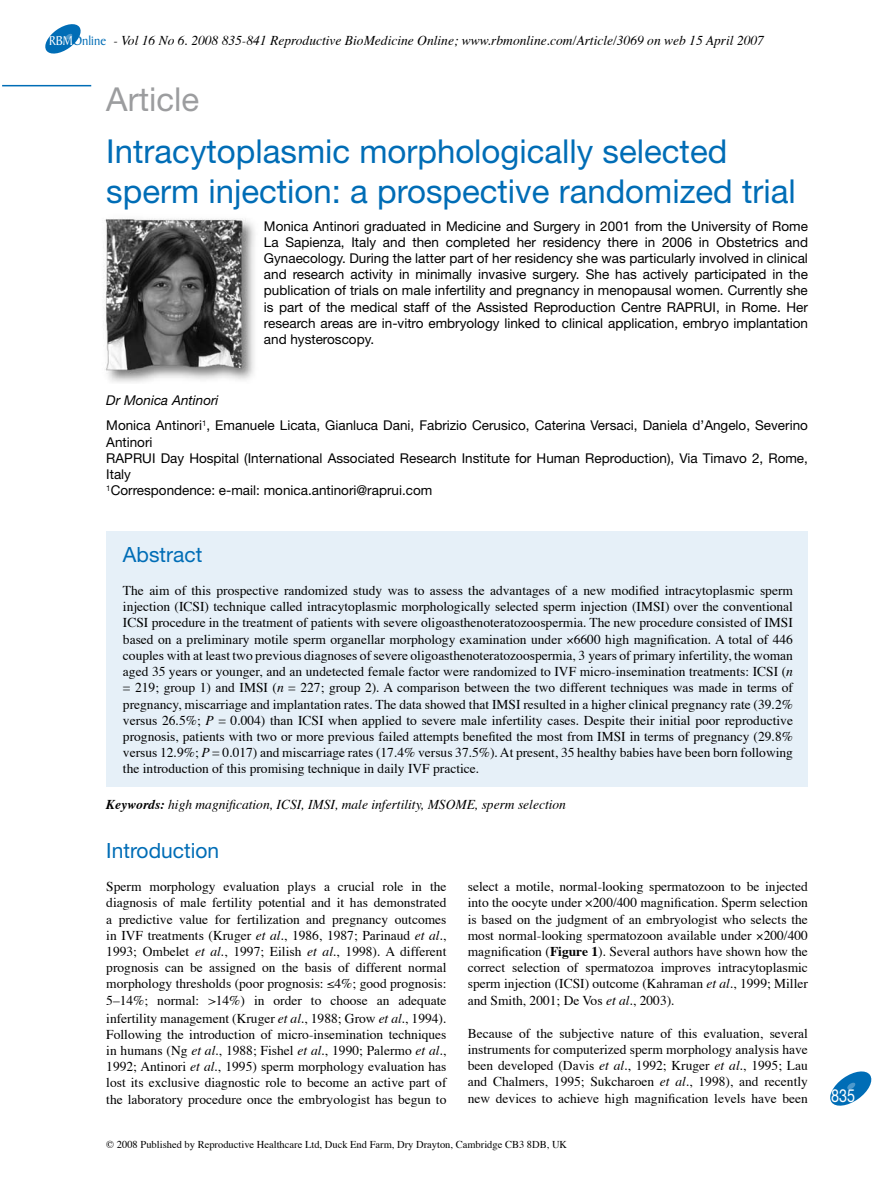
<style>
.page{position:relative;width:893px;height:1191px;background:#fff}
.page>*{position:absolute;margin:0;border:0;box-sizing:border-box;transform-origin:0 0}
.t1{font:33px/39.6px "Helvetica Neue";color:#006db6}
.t2{font:33px "Helvetica Neue";color:#9c9d9f}
.t3{font:21px "Helvetica Neue";color:#006db6}
.t4{font:18px "Helvetica Neue";color:#fff;scale:.8 1}
.t5{font:13.5px/16.2px "Times";color:#000;text-align:justify}
.t6{font:13.5px/16.2px "Helvetica Neue";color:#000}
.t7{font:italic 13.5px "Times";color:#000}
.t8{font:10.5px "Times";color:#000}
.s1{font-family:"Baker Signet BT";font-style:normal;font-size:13.65px;color:#fff}
.s2{font-family:"Baker Signet BT";font-style:normal;font-size:13.65px;color:#006db6}
.s3{font-style:italic}
.s4{font-weight:700}
</style>
<div class="page">
<svg style="left:45px;top:24px;width:36px;height:30px"></svg>
<hr style="left:2px;top:85px;width:89px;height:1px;background:#006db6">
<svg style="left:830px;top:1071px;width:42px;height:35px"></svg>
<div style="left:106px;top:531px;width:702px;height:256px;background:#e6f0f8"></div>
<img style="left:105px;top:218px;width:150px;height:165px">
<p class="t7" style="left:49px;top:32px;width:716px"><span class="s1">RBM</span><span class="s2">Online</span> - Vol 16 No 6. 2008 835-841 Reproductive BioMedicine Online; www.rbmonline.com/Article/3069 on web 15 April 2007</p>
<h1 class="t2" style="left:106px;top:80px;width:94px">Article</h1>
<h1 class="t1" style="left:106px;top:131px;width:691px">Intracytoplasmic morphologically selected sperm injection: a prospective randomized trial</h1>
<p class="t6" style="left:264px;top:217px;width:546px;text-align:justify">Monica Antinori graduated in Medicine and Surgery in 2001 from the University of Rome La Sapienza, Italy and then completed her residency there in 2006 in Obstetrics and Gynaecology. During the latter part of her residency she was particularly involved in clinical and research activity in minimally invasive surgery. She has actively participated in the publication of trials on male infertility and pregnancy in menopausal women. Currently she is part of the medical staff of the Assisted Reproduction Centre RAPRUI, in Rome. Her research areas are in-vitro embryology linked to clinical application, embryo implantation and hysteroscopy.</p>
<p class="t6" style="left:106px;top:387px;width:703px;line-height:25.5px"><span class="s3">Dr Monica Antinori<br></span>Monica Antinori<sup>1</sup>, Emanuele Licata, Gianluca Dani, Fabrizio Cerusico, Caterina Versaci, Daniela d’Angelo, Severino</p>
<p class="t6" style="left:106px;top:433px;width:703px">Antinori<br>RAPRUI Day Hospital (International Associated Research Institute for Human Reproduction), Via Timavo 2, Rome, Italy<br><sup>1</sup>Correspondence: e-mail: monica.antinori@raprui.com</p>
<h2 class="t3" style="left:123px;top:542px;width:81px">Abstract</h2>
<p class="t5" style="left:123px;top:583px;width:672px">The aim of this prospective randomized study was to assess the advantages of a new modified intracytoplasmic sperm injection (ICSI) technique called intracytoplasmic morphologically selected sperm injection (IMSI) over the conventional ICSI procedure in the treatment of patients with severe oligoasthenoteratozoospermia. The new procedure consisted of IMSI based on a preliminary motile sperm organellar morphology examination under 6600 high magnification. A total of 446 couples with at least two previous diagnoses of severe oligoasthenoteratozoospermia, 3 years of primary infertility, the woman aged 35 years or younger, and an undetected female factor were randomized to IVF micro-insemination treatments: ICSI (<span class="s3">n </span>= 219; group 1) and IMSI (<span class="s3">n</span> = 227; group 2). A comparison between the two different techniques was made in terms of pregnancy, miscarriage and implantation rates. The data showed that IMSI resulted in a higher clinical pregnancy rate (39.2% versus 26.5%; <span class="s3">P</span> = 0.004) than ICSI when applied to severe male infertility cases. Despite their initial poor reproductive prognosis, patients with two or more previous failed attempts benefited the most from IMSI in terms of pregnancy (29.8% versus 12.9%; <span class="s3">P</span> = 0.017) and miscarriage rates (17.4% versus 37.5%). At present, 35 healthy babies have been born following the introduction of this promising technique in daily IVF practice.</p>
<p class="t7" style="left:106px;top:795px;width:461px"><span class="s4">Keywords:</span> high magnification, ICSI, IMSI, male infertility, MSOME, sperm selection</p>
<h2 class="t3" style="left:106px;top:838px;width:114px">Introduction</h2>
<p class="t5" style="left:106px;top:879px;width:342px">Sperm morphology evaluation plays a crucial role in the diagnosis of male fertility potential and it has demonstrated a predictive value for fertilization and pregnancy outcomes in IVF treatments (Kruger <span class="s3">et al.</span>, 1986, 1987; Parinaud <span class="s3">et al.</span>, 1993; Ombelet <span class="s3">et al.</span>, 1997; Eilish <span class="s3">et al.</span>, 1998). A different prognosis can be assigned on the basis of different normal morphology thresholds (poor prognosis: ≤4%; good prognosis:<br>5–14%; normal: &gt;14%) in order to choose an adequate</p>
<p class="t5" style="left:106px;top:1010px;width:342px">infertility management (Kruger <span class="s3">et al.</span>, 1988; Grow <span class="s3">et al.</span>, 1994).<br>Following the introduction of micro-insemination techniques in humans (Ng <span class="s3">et al.</span>, 1988; Fishel <span class="s3">et al.</span>, 1990; Palermo <span class="s3">et al.</span>, 1992; Antinori <span class="s3">et al.</span>, 1995) sperm morphology evaluation has lost its exclusive diagnostic role to become an active part of the laboratory procedure once the embryologist has begun to</p>
<p class="t5" style="left:468px;top:879px;width:342px">select a motile, normal-looking spermatozoon to be injected into the oocyte under ×200/400 magnification. Sperm selection is based on the judgment of an embryologist who selects the most normal-looking spermatozoon available under 200/400 magnification (<span class="s4">Figure 1</span>). Several authors have shown how the correct selection of spermatozoa improves intracytoplasmic sperm injection (ICSI) outcome (Kahraman <span class="s3">et al.</span>, 1999; Miller and Smith, 2001; De Vos <span class="s3">et al.</span>, 2003).</p>
<p class="t5" style="left:468px;top:1026px;width:342px">Because of the subjective nature of this evaluation, several instruments for computerized sperm morphology analysis have been developed (Davis <span class="s3">et al.</span>, 1992; Kruger <span class="s3">et al.</span>, 1995; Lau and Chalmers, 1995; Sukcharoen <span class="s3">et al.</span>, 1998), and recently new devices to achieve high magnification levels have been</p>
<p class="t8" style="left:106px;top:1137px;width:462px">© 2008 Published by Reproductive Healthcare Ltd, Duck End Farm, Dry Drayton, Cambridge CB3 8DB, UK</p>
<h3 class="t4" style="left:831px;top:1084px;width:32px">835</h3>
</div>
